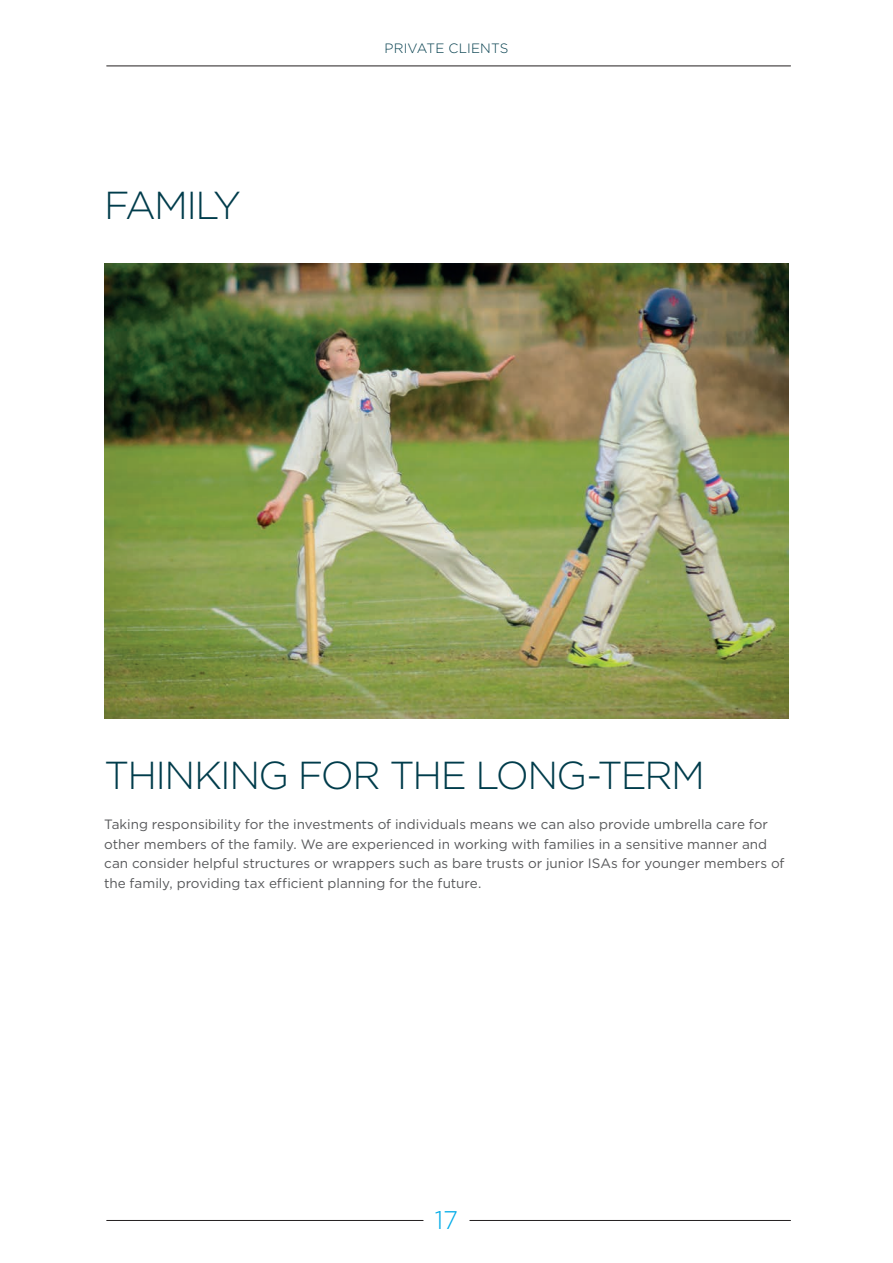
<style>
.page{position:relative;width:893px;height:1263px;background:#fff}
.page>*{position:absolute;margin:0;border:0;box-sizing:border-box;transform-origin:0 0}
.t1{font:300 39px "Gotham";letter-spacing:-.04em;color:#003c4b}
.t2{font:300 25.5px "Gotham";color:#00abe7}
.t3{font:13.5px/19.5px "Gotham";color:#57585a}
.t4{font:300 13.5px "Gotham";letter-spacing:.01em;color:#003c4b}
</style>
<div class="page">
<hr style="left:107px;top:1220px;width:316px;height:1px;background:#231f20">
<hr style="left:470px;top:1220px;width:320px;height:1px;background:#231f20">
<hr style="left:107px;top:66px;width:683px;height:1px;background:#231f20">
<img style="left:104px;top:264px;width:685px;height:455px">
<h1 class="t1" style="left:104px;top:180px;width:138px">FAMILY</h1>
<p class="t4" style="left:385px;top:40px;width:125px">PRIVATE CLIENTS</p>
<h1 class="t1" style="left:104px;top:750px;width:602px">THINKING FOR THE LONG-TERM</h1>
<p class="t3" style="left:104px;top:814px;width:682px">Taking responsibility for the investments of individuals means we can also provide umbrella care for other members of the family. We are experienced in working with families in a sensitive manner and can consider helpful structures or wrappers such as bare trusts or junior ISAs for younger members of the family, providing tax efficient planning for the future.</p>
<h2 class="t2" style="left:435px;top:1203px;width:25px">17</h2>
</div>
